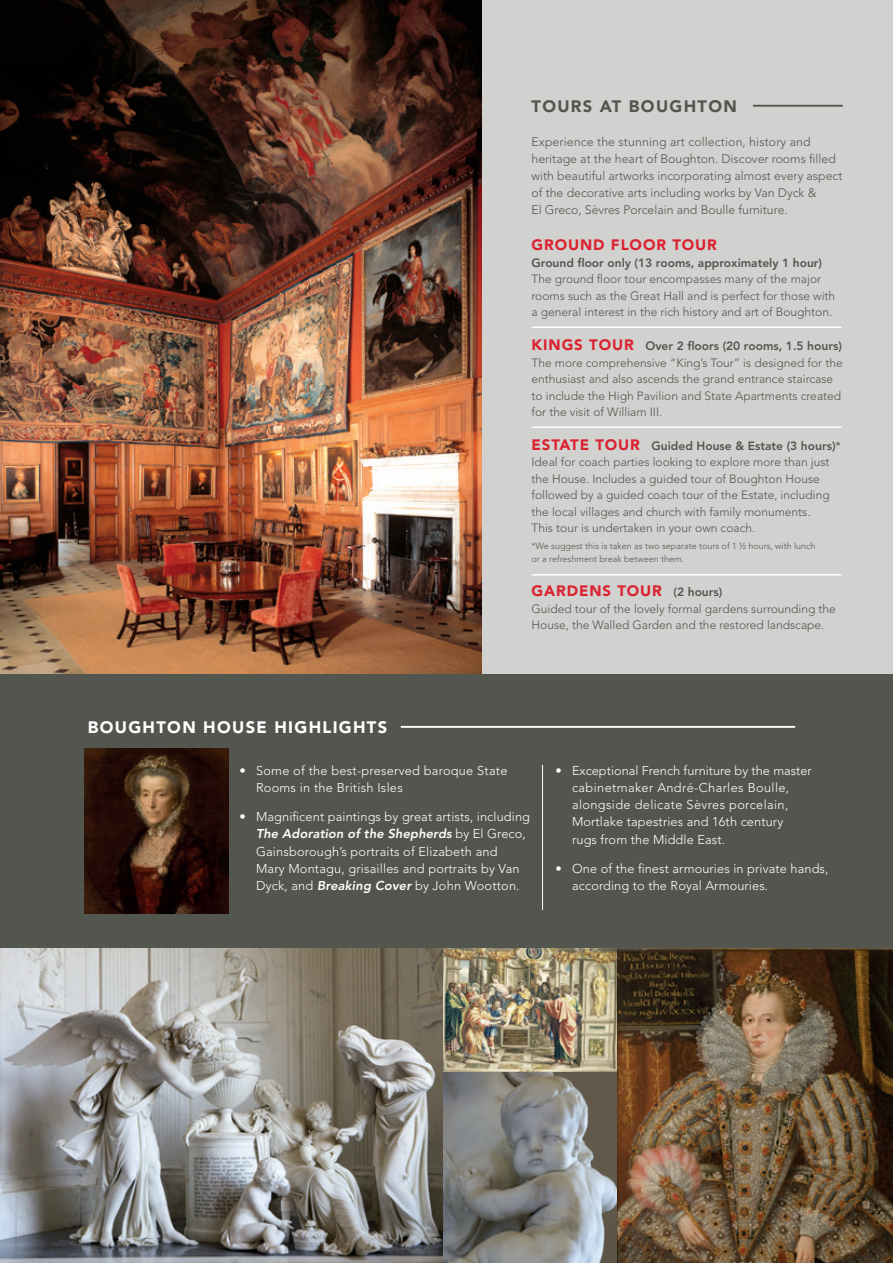
<style>
.page{position:relative;width:893px;height:1263px;background:#fff}
.page>*{position:absolute;margin:0;border:0;box-sizing:border-box;transform-origin:0 0}
.t1{font:900 16.5px "Avenir";letter-spacing:.08em;color:#fff}
.t2{font:900 16.5px "Avenir";letter-spacing:.08em;color:#52564f}
.t3{font:900 15px "Avenir";letter-spacing:.06em;color:#db2230}
.t4{font:300 12.75px/17.2px "Avenir";letter-spacing:.015em;color:#fff}
.t5{font:300 12.3px/16.8px "Avenir";color:#52564f}
.t6{font:300 12px/16.5px "Avenir";color:#52564f}
.t7{font:800 12px "Avenir";color:#52564f}
.t8{font:300 9px/13.5px "Avenir";color:#52564f}
.s1{font-size:12.75px}
.s2{font-weight:900;font-size:15px;color:#db2230}
.s3{font-weight:800}
.s4{font-weight:400}
.s5{font-weight:800;font-size:12px;color:#52564f}
.s6{font-weight:800;font-style:italic}
</style>
<div class="page">
<img style="left:442px;top:1071px;width:175px;height:192px">
<img style="left:442px;top:948px;width:176px;height:123px">
<img style="left:0;top:948px;width:442px;height:315px">
<img style="left:618px;top:948px;width:275px;height:315px">
<div style="left:459px;top:0;width:434px;height:676px;background:#d1d2d0"></div>
<img style="left:0;top:0;width:482px;height:675px">
<hr style="left:531px;top:327px;width:310px;height:1px;background:#fff">
<hr style="left:753px;top:105px;width:90px;height:2px;background:#52564f">
<div style="left:0;top:675px;width:893px;height:273px;background:#52564f"></div>
<hr style="left:542px;top:765px;width:1px;height:145px;background:#fff">
<hr style="left:401px;top:726px;width:394px;height:2px;background:#fff">
<img style="left:85px;top:748px;width:144px;height:165px">
<hr style="left:531px;top:426px;width:310px;height:2px;background:#fff">
<hr style="left:531px;top:574px;width:310px;height:2px;background:#fff">
<h1 class="t2" style="left:531px;top:96px;width:207px">TOURS AT BOUGHTON</h1>
<h1 class="t1" style="left:88px;top:717px;width:301px">BOUGHTON HOUSE HIGHLIGHTS</h1>
<p class="t5" style="left:531px;top:134px;width:313px">Experience the stunning art collection, history and heritage at the heart of Boughton. Discover rooms filled with beautiful artworks incorporating almost every aspect of the decorative arts including works by Van Dyck &amp;<br>El Greco, Sèvres Porcelain and Boulle furniture.</p>
<p class="t3" style="left:531px;top:236px;width:187px">GROUND FLOOR TOUR</p>
<p class="t7" style="left:531px;top:256px;width:292px">Ground floor only (13 rooms, approximately 1 hour)</p>
<p class="t6" style="left:531px;top:271px;width:305px">The ground floor tour encompasses many of the major rooms such as the Great Hall and is perfect for those with a general interest in the rich history and art of Boughton<span class="s1">.</span></p>
<p class="t6" style="left:531px;top:338px;width:313px"><span class="s2">KINGS TOUR</span> <span class="s3">Over 2 floors (20 rooms, 1.5 hours)<br></span>The more comprehensive “King’s Tour” is designed for the enthusiast and also ascends the grand entrance staircase to include the High Pavilion and State Apartments created for the visit of William III.</p>
<p class="t6" style="left:531px;top:437px;width:311px"><span class="s2">ESTATE TOUR</span> <span class="s3">Guided House &amp; Estate (3 hours)</span><span class="s4">* </span>Ideal for coach parties looking to explore more than just the House. Includes a guided tour of Boughton House followed by a guided coach tour of the Estate, including the local villages and church with family monuments.<br>This tour is undertaken in your own coach.</p>
<p class="t8" style="left:531px;top:539px;width:286px">*We suggest this is taken as two separate tours of 1 ½ hours, with lunch or a refreshment break between them.</p>
<p class="t3" style="left:531px;top:582px;width:192px">GARDENS TOUR <span class="s5">(2 hours)</span></p>
<p class="t6" style="left:531px;top:600px;width:306px">Guided tour of the lovely formal gardens surrounding the<br>House, the Walled Garden and the restored landscape.</p>
<p class="t4" style="left:256px;top:761px;width:253px;text-indent:-16px">• Some of the best-preserved baroque State<br>Rooms in the British Isles</p>
<p class="t4" style="left:256px;top:808px;width:276px;text-indent:-16px">• Magnificent paintings by great artists, including <span class="s6">The Adoration of the Shepherds</span> by El Greco, Gainsborough’s portraits of Elizabeth and<br>Mary Montagu, grisailles and portraits by Van Dyck, and <span class="s6">Breaking Cover</span> by John Wootton.</p>
<p class="t4" style="left:572px;top:761px;width:241px;text-indent:-16px">• Exceptional French furniture by the master cabinetmaker André-Charles Boulle, alongside delicate Sèvres porcelain, Mortlake tapestries and 16th century<br>rugs from the Middle East.</p>
<p class="t4" style="left:572px;top:860px;width:258px;text-indent:-16px">• One of the finest armouries in private hands, according to the Royal Armouries.</p>
</div>
